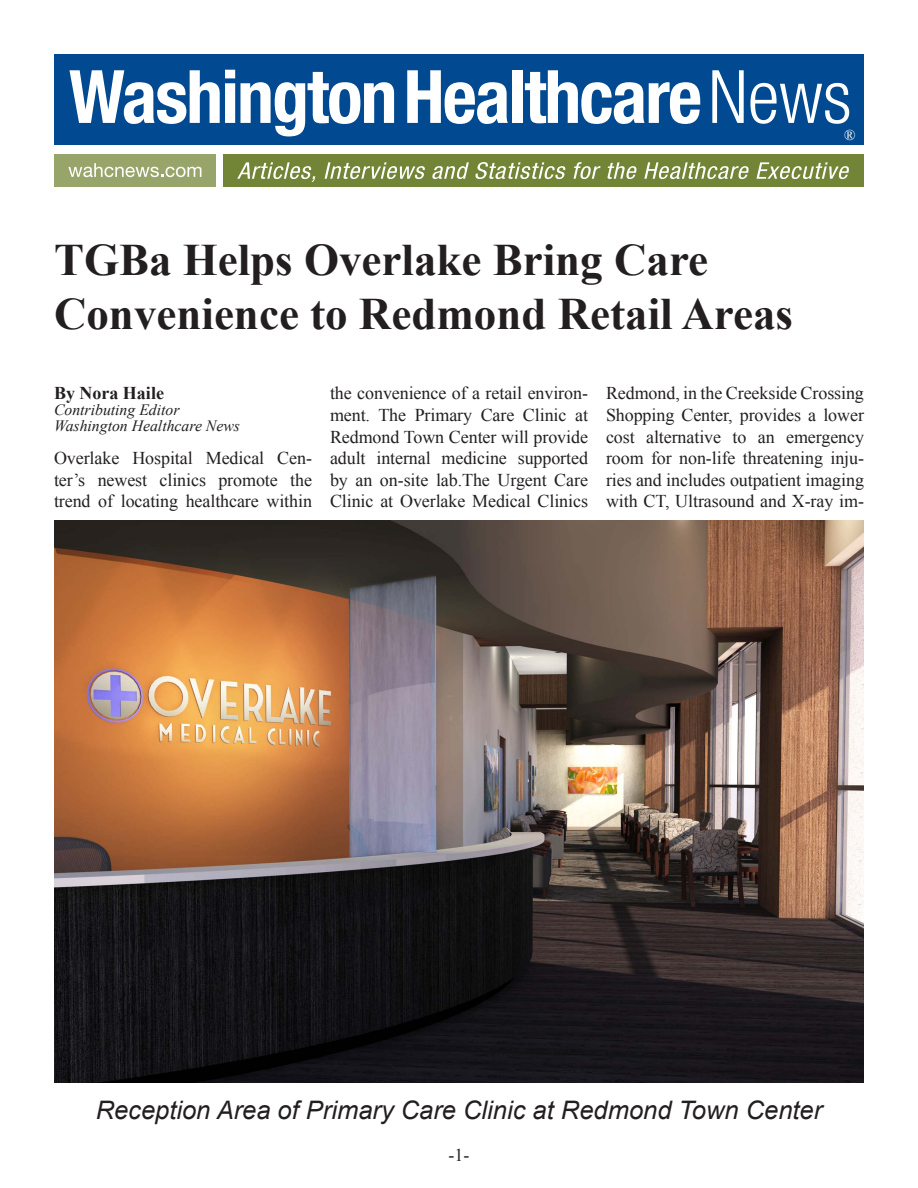
<style>
.page{position:relative;width:918px;height:1188px;background:#fff}
.page>*{position:absolute;margin:0;border:0;box-sizing:border-box;transform-origin:0 0}
.t1{font:700 45px "Times New Roman";color:#231f20}
.t2{font:italic 25.5px "Arial";color:#231f20}
.t3{font:18px/21.6px "Times New Roman";letter-spacing:-.005em;color:#231f20;text-align:justify}
.t4{font:700 18px "Times New Roman";color:#231f20}
.t5{font:italic 15.75px "Times New Roman";color:#231f20}
.t6{font:15px "Times New Roman";color:#fff}
</style>
<div class="page">
<div style="left:54px;top:54px;width:810px;height:91px;background:#014990"></div>
<div style="left:54px;top:154px;width:162px;height:33px;background:#97a56b"></div>
<div style="left:224px;top:154px;width:640px;height:33px;background:#728436"></div>
<svg style="left:69px;top:70px;width:325px;height:66px"></svg>
<svg style="left:407px;top:70px;width:101px;height:54px"></svg>
<div style="left:512px;top:70px;width:11px;height:53px;background:#fff"></div>
<svg style="left:525px;top:70px;width:175px;height:54px"></svg>
<svg style="left:712px;top:70px;width:32px;height:53px"></svg>
<svg style="left:750px;top:83px;width:99px;height:41px"></svg>
<svg style="left:237px;top:162px;width:78px;height:20px"></svg>
<svg style="left:325px;top:162px;width:100px;height:17px"></svg>
<svg style="left:432px;top:162px;width:37px;height:17px"></svg>
<svg style="left:475px;top:162px;width:91px;height:17px"></svg>
<svg style="left:574px;top:162px;width:27px;height:17px"></svg>
<svg style="left:607px;top:162px;width:30px;height:17px"></svg>
<svg style="left:644px;top:162px;width:105px;height:17px"></svg>
<svg style="left:756px;top:162px;width:93px;height:17px"></svg>
<svg style="left:68px;top:163px;width:133px;height:14px"></svg>
<img style="left:54px;top:521px;width:810px;height:562px">
<p class="t1" style="left:54px;top:229px;width:656px">TGBa Helps Overlake Bring Care</p>
<p class="t1" style="left:54px;top:283px;width:741px">Convenience to Redmond Retail Areas</p>
<p class="t6" style="left:844px;top:125px;width:13px">®</p>
<p class="t4" style="left:54px;top:381px;width:111px">By Nora Haile</p>
<p class="t5" style="left:54px;top:399px;width:127px">Contributing Editor</p>
<p class="t5" style="left:54px;top:415px;width:188px">Washington Healthcare News</p>
<p class="t3" style="left:54px;top:447px;width:260px">Overlake Hospital Medical Cen&shy;ter’s newest clinics promote the trend of locating healthcare within</p>
<p class="t3" style="left:330px;top:382px;width:260px">the convenience of a retail environ&shy;ment. The Primary Care Clinic at Redmond Town Center will provide adult internal medicine supported by an on-site lab.The Urgent Care Clinic at Overlake Medical Clinics</p>
<p class="t3" style="left:606px;top:382px;width:260px">Redmond, in the Creekside Crossing Shopping Center, provides a lower cost alternative to an emergency room for non-life threatening inju&shy;ries and includes outpatient imaging with CT, Ultrasound and X-ray im-</p>
<p class="t2" style="left:96px;top:1093px;width:728px">Reception Area of Primary Care Clinic at Redmond Town Center</p>
<p class="t3" style="left:449px;top:1144px;width:22px">-1-</p>
</div>
